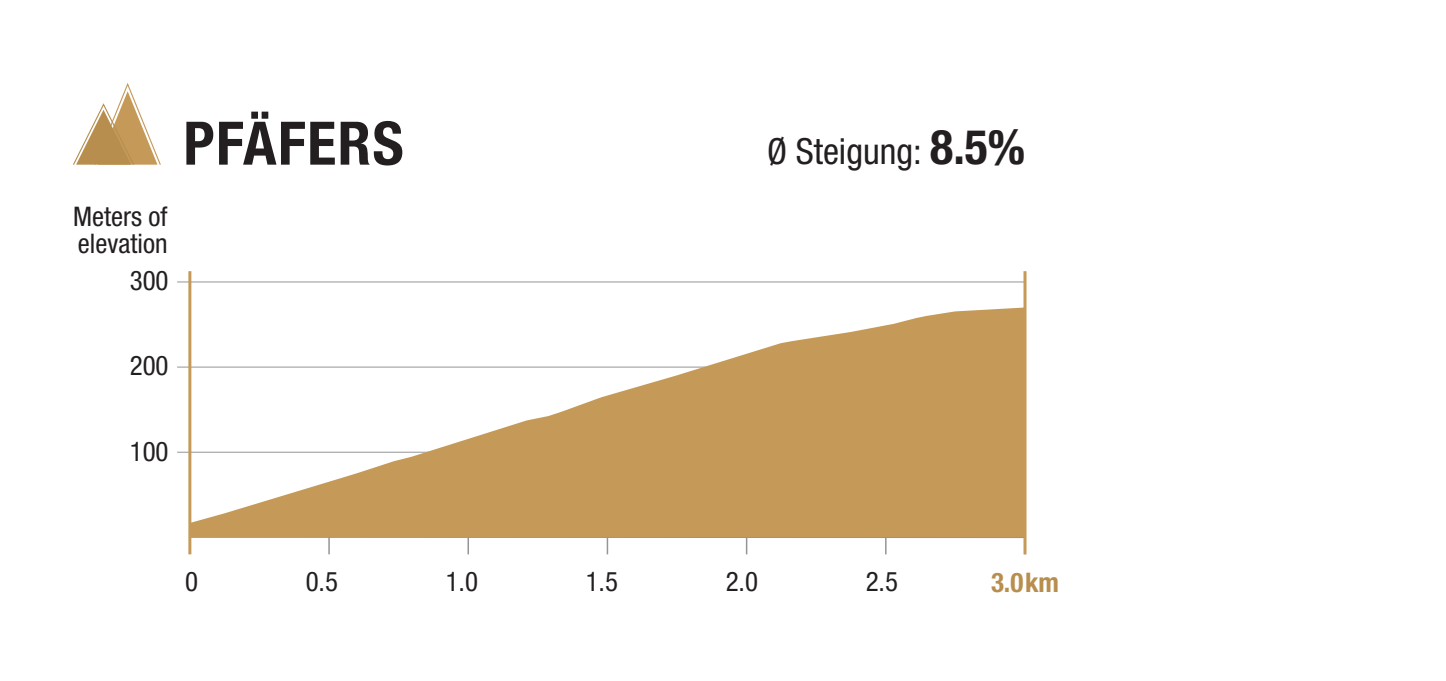
<style>
.page{position:relative;width:1446px;height:681px;background:#fff}
.page>*{position:absolute;margin:0;border:0;box-sizing:border-box;transform-origin:0 0}
.t1{font:700 condensed 60px "Helvetica Neue LT Std";letter-spacing:.025em;color:#231f20}
.t2{font:condensed 36px "Helvetica Neue LT Std";color:#231f20}
.t3{font:condensed 27px/27px "Helvetica Neue LT Std";color:#231f20}
.t4{font:700 condensed 27px "Helvetica Neue LT Std";color:#b88e4e}
.s1{font-weight:700;font-size:48px}
</style>
<div class="page">
<hr style="left:885px;top:520px;width:1px;height:34px;background:#939598">
<hr style="left:746px;top:520px;width:1px;height:34px;background:#939598">
<hr style="left:607px;top:520px;width:1px;height:34px;background:#939598">
<hr style="left:467px;top:520px;width:2px;height:34px;background:#939598">
<hr style="left:328px;top:520px;width:2px;height:34px;background:#939598">
<svg style="left:73px;top:83px;width:88px;height:81px"></svg>
<hr style="left:177px;top:281px;width:848px;height:1px;background:#939598">
<hr style="left:177px;top:451px;width:848px;height:1px;background:#939598">
<hr style="left:177px;top:366px;width:848px;height:1px;background:#939598">
<hr style="left:190px;top:536px;width:835px;height:2px;background:#939598">
<hr style="left:188px;top:271px;width:3px;height:283px;background:#c59a59">
<hr style="left:1023px;top:271px;width:3px;height:283px;background:#c59a59">
<svg style="left:191px;top:307px;width:833px;height:230px;fill:#c59a59"></svg>
<p class="t3" style="left:73px;top:203px;width:96px">Meters of elevation</p>
<p class="t3" style="left:130px;top:267px;width:40px">300</p>
<h1 class="t1" style="left:183px;top:107px;width:222px">PFÄFERS</h1>
<p class="t3" style="left:130px;top:352px;width:40px">200</p>
<p class="t3" style="left:130px;top:437px;width:40px">100</p>
<h2 class="t2" style="left:767px;top:131px;width:260px">Ø Steigung: <span class="s1">8.5%</span></h2>
<p class="t3" style="left:185px;top:568px;width:14px">0</p>
<p class="t3" style="left:306px;top:568px;width:34px">0.5</p>
<p class="t3" style="left:446px;top:568px;width:34px">1.0</p>
<p class="t3" style="left:586px;top:568px;width:34px">1.5</p>
<p class="t3" style="left:726px;top:568px;width:34px">2.0</p>
<p class="t3" style="left:866px;top:568px;width:34px">2.5</p>
<p class="t4" style="left:991px;top:566px;width:69px">3.0km</p>
</div>
